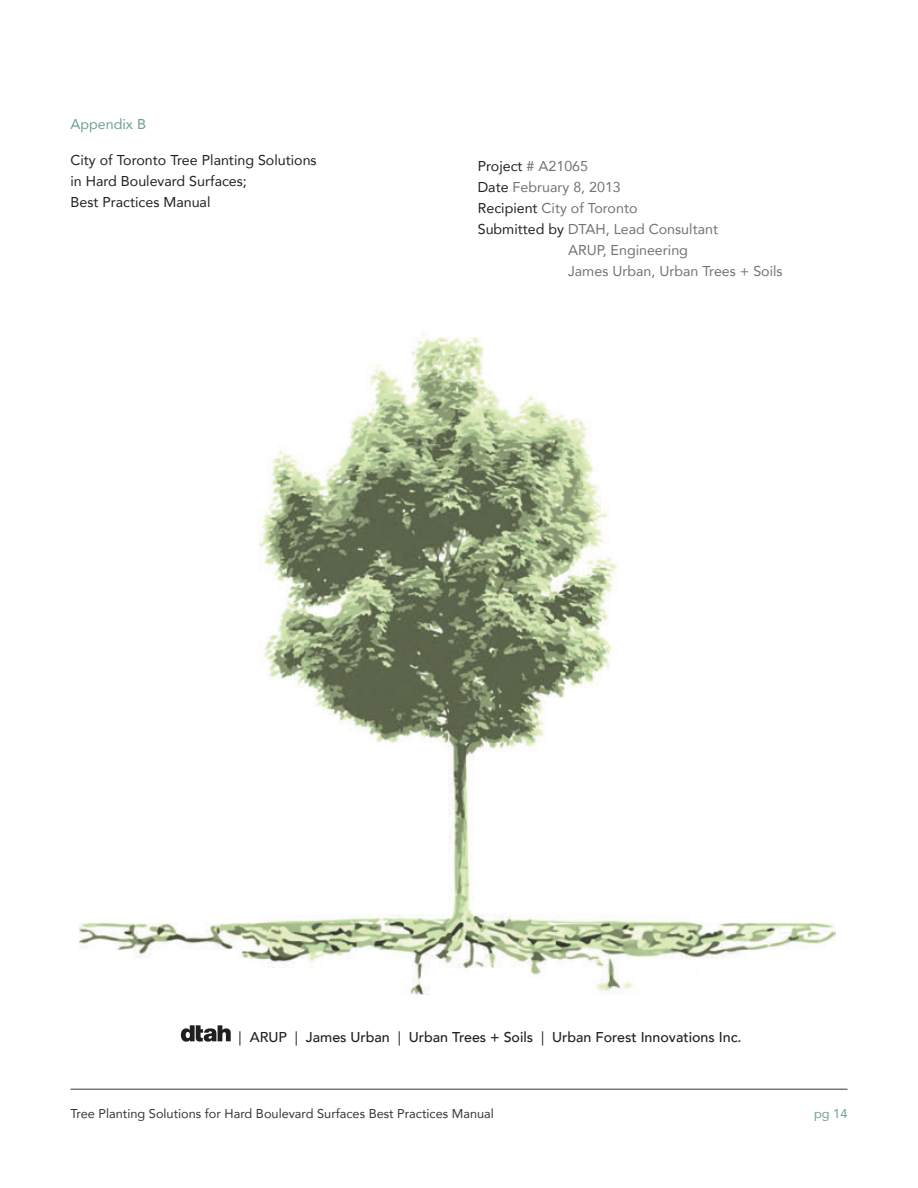
<style>
.page{position:relative;width:918px;height:1188px;background:#fff}
.page>*{position:absolute;margin:0;border:0;box-sizing:border-box;transform-origin:0 0}
.body_no_space{font:14.25px/21px "Avenir";color:#717275}
.Apendix_subtitle{font:14.25px/21px "Avenir";color:#231f20}
.body_text{font:500 14.25px "Avenir";color:#231f20}
.body_no_space-2{font:14.25px "Avenir";color:#231f20}
.Apendix{font:14.25px "Avenir";color:#6ca18e}
.t1{font:12.75px "Avenir";color:#363536}
.t2{font:12.75px "Avenir";color:#6ca18e}
.s1{color:#717275}
.s2{color:#231f20}
.s3{font-weight:400}
</style>
<div class="page">
<hr style="left:70px;top:1089px;width:778px;height:1px;background:#363536">
<img style="left:80px;top:331px;width:756px;height:663px">
<svg style="left:181px;top:1025px;width:50px;height:17px"></svg>
<p class="Apendix" style="left:70px;top:113px;width:77px">Appendix B</p>
<p class="Apendix_subtitle" style="left:70px;top:149px;width:248px">City of Toronto Tree Planting Solutions in Hard Boulevard Surfaces;<br>Best Practices Manual</p>
<p class="body_no_space-2" style="left:478px;top:155px;width:112px">Project <span class="s1"># A21065</span></p>
<p class="body_no_space" style="left:478px;top:176px;width:145px"><span class="s2">Date</span> February 8, 2013</p>
<p class="body_no_space" style="left:478px;top:197px;width:161px"><span class="s2">Recipient</span> City of Toronto</p>
<p class="body_no_space" style="left:568px;top:218px;width:216px;text-indent:-90px"><span class="s2">Submitted by</span> DTAH, Lead Consultant<br>ARUP, Engineering<br>James Urban, Urban Trees + Soils</p>
<p class="body_text" style="left:239px;top:1024px;width:504px"><span class="s3">|</span> ARUP <span class="s3">|</span> James Urban <span class="s3">|</span> Urban Trees + Soils <span class="s3">|</span> Urban Forest Innovations Inc.</p>
<p class="t1" style="left:70px;top:1103px;width:425px">Tree Planting Solutions for Hard Boulevard Surfaces Best Practices Manual</p>
<p class="t2" style="left:814px;top:1103px;width:35px">pg 14</p>
</div>
